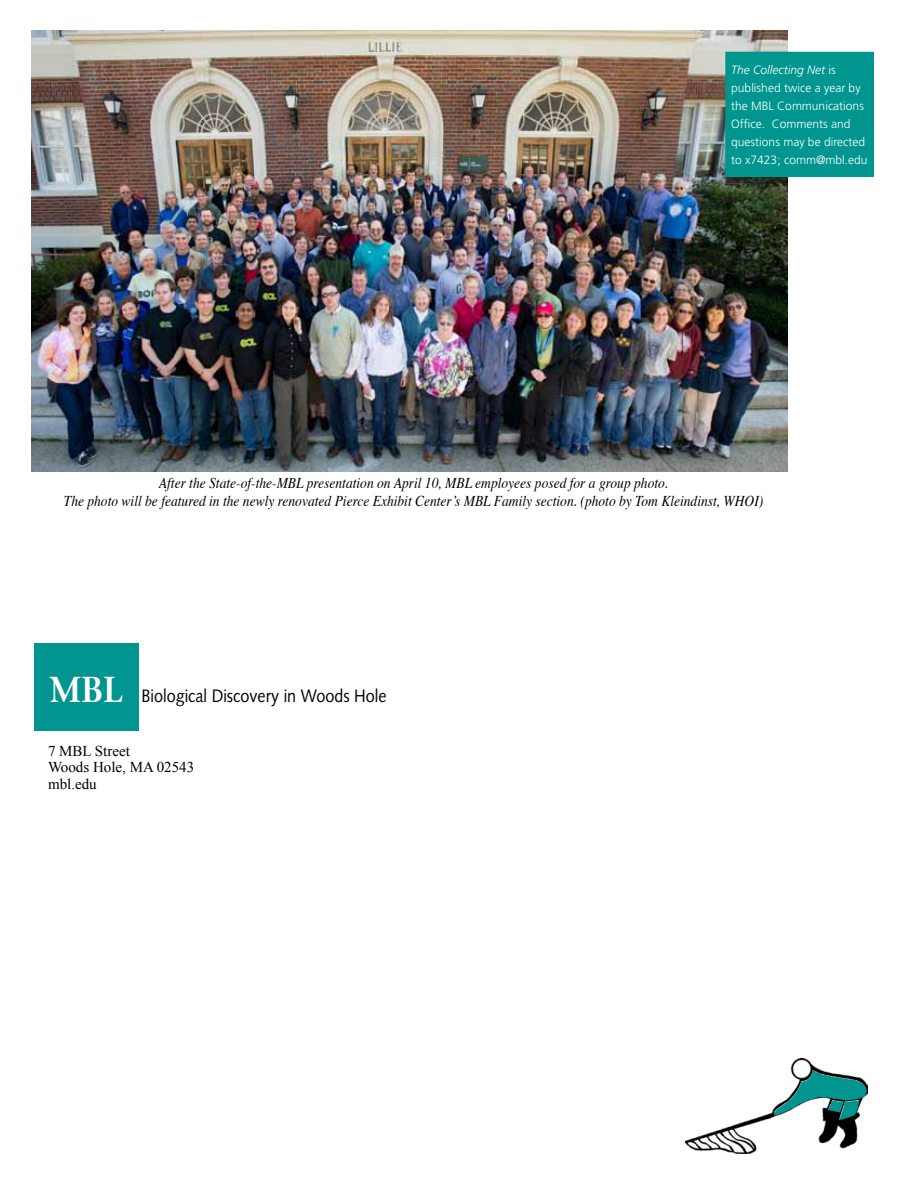
<style>
.page{position:relative;width:918px;height:1188px;background:#fff}
.page>*{position:absolute;margin:0;border:0;box-sizing:border-box;transform-origin:0 0}
.t1{font:18px "Syntax";color:#000;scale:.9 1}
.t2{font:italic 15px/18px "Times";color:#000;text-align:center;scale:.9 1}
.t3{font:15px/16.5px "Times New Roman";color:#000}
.t4{font:300 12px/18px "Frutiger";color:#fff}
.s1{font-style:italic}
.s2{font-family:"Stone Serif";font-weight:600;font-size:36px;color:#fff}
</style>
<div class="page">
<img style="left:686px;top:1059px;width:182px;height:95px">
<img style="left:774px;top:1070px;width:39px;height:45px">
<div style="left:34px;top:643px;width:105px;height:88px;background:#00958f"></div>
<img style="left:32px;top:30px;width:756px;height:441px">
<div style="left:726px;top:52px;width:147px;height:124px;background:#00958f"></div>
<div style="left:725px;top:52px;width:149px;height:125px;border:2px solid #00958f"></div>
<p class="t4" style="left:731px;top:61px;width:138px"><span class="s1">The Collecting Net</span> is published twice a year by the MBL Communications<br>Office. Comments and questions may be directed to x7423; comm@mbl.edu</p>
<p class="t2" style="left:64px;top:473px;width:779px">After the State-of-the-MBL presentation on April 10, MBL employees posed for a group photo.<br>The photo will be featured in the newly renovated Pierce Exhibit Center’s MBL Family section. (photo by Tom Kleindinst, WHOI)</p>
<p class="t1" style="left:50px;top:685px;width:376px"><span class="s2">MBL</span> Biological Discovery in Woods Hole</p>
<p class="t3" style="left:48px;top:742px;width:148px">7 MBL Street<br>Woods Hole, MA 02543 mbl.edu</p>
</div>
